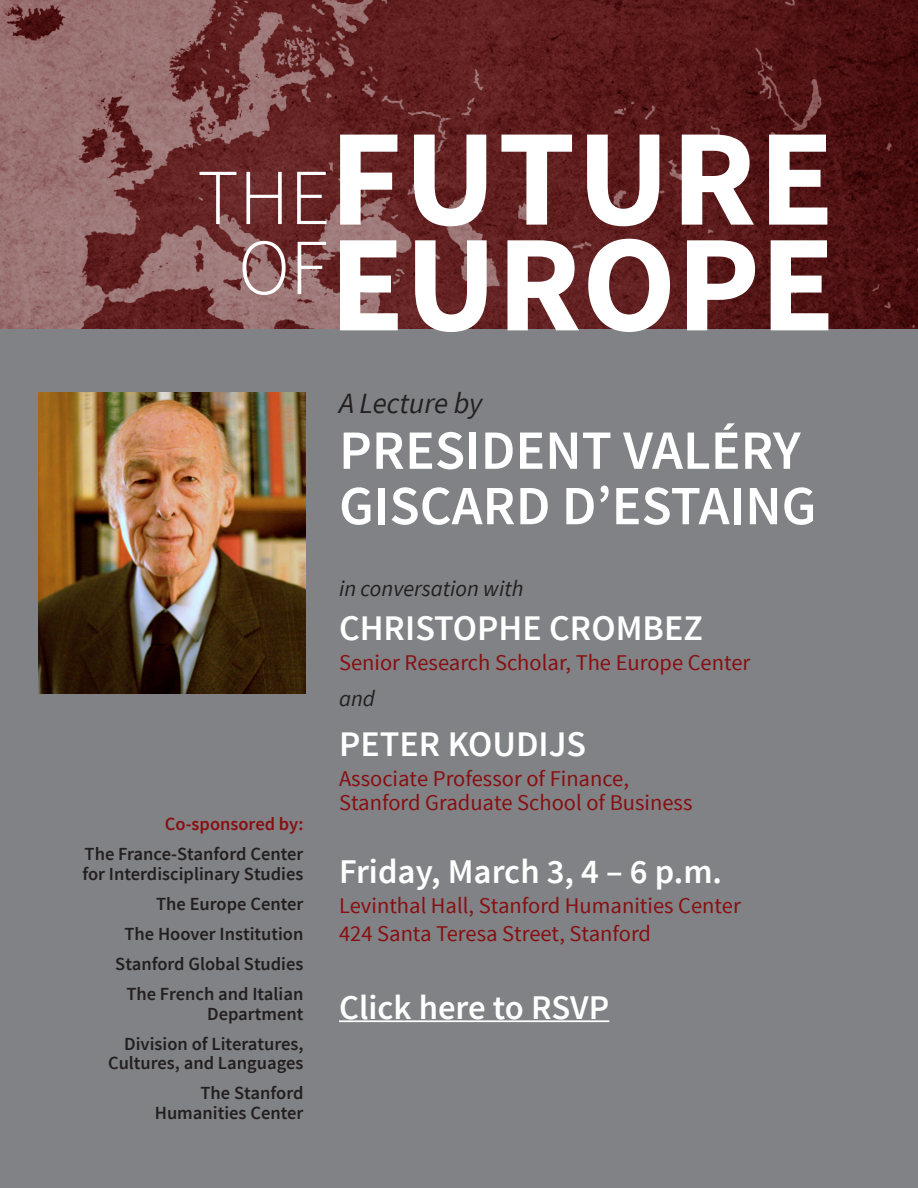
<style>
.page{position:relative;width:918px;height:1188px;background:#fff}
.page>*{position:absolute;margin:0;border:0;box-sizing:border-box;transform-origin:0 0}
.t1{font:700 138px "Source Sans Pro";letter-spacing:.005em;color:#fff}
.t2{font:300 79.35px "Source Sans Pro";color:#fff}
.t3{font:600 55.5px/55.5px "Source Sans Pro";color:#fff}
.t4{font:600 36px "Source Sans Pro";color:#fff}
.t5{font:600 34.65px "Source Sans Pro";color:#fff}
.t6{font:italic 29.4px "Source Sans Pro";letter-spacing:-.01em;color:#231f20}
.t7{font:22.5px/24px "Source Sans Pro";color:#880f12}
.t8{font:italic 22.5px "Source Sans Pro";color:#231f20}
.t9{font:600 18.45px/19.6px "Source Sans Pro";color:#231f20;text-align:right}
.t10{font:600 18.45px "Source Sans Pro";color:#880f12}
</style>
<div class="page">
<div style="left:0;top:243px;width:918px;height:945px;background:#808285"></div>
<img style="left:0;top:0;width:918px;height:329px">
<hr style="left:339px;top:1020px;width:270px;height:2px;background:#fff">
<img style="left:38px;top:392px;width:268px;height:301px">
<p class="t2" style="left:197px;top:150px;width:135px">THE</p>
<p class="t2" style="left:238px;top:220px;width:91px">OF</p>
<p class="t1" style="left:329px;top:90px;width:507px">FUTURE</p>
<p class="t1" style="left:329px;top:196px;width:508px">EUROPE</p>
<p class="t10" style="left:165px;top:813px;width:140px">Co-sponsored by:</p>
<p class="t9" style="left:82px;top:845px;width:223px;text-align:left">The France-Stanford Center for Interdisciplinary Studies</p>
<p class="t9" style="left:156px;top:895px;width:149px">The Europe Center</p>
<p class="t9" style="left:124px;top:925px;width:180px">The Hoover Institution</p>
<p class="t9" style="left:115px;top:955px;width:190px">Stanford Global Studies</p>
<p class="t9" style="left:126px;top:985px;width:179px">The French and Italian<br>Department</p>
<p class="t9" style="left:108px;top:1034px;width:197px">Division of Literatures,<br>Cultures, and Languages</p>
<p class="t9" style="left:155px;top:1084px;width:150px">The Stanford<br>Humanities Center</p>
<p class="t6" style="left:339px;top:385px;width:145px">A Lecture by</p>
<p class="t3" style="left:339px;top:424px;width:479px">PRESIDENT VALÉRY<br>GISCARD D’ESTAING</p>
<p class="t8" style="left:339px;top:575px;width:186px">in conversation with</p>
<p class="t4" style="left:339px;top:605px;width:365px">CHRISTOPHE CROMBEZ</p>
<p class="t7" style="left:339px;top:651px;width:413px">Senior Research Scholar, The Europe Center</p>
<p class="t8" style="left:339px;top:684px;width:37px">and</p>
<p class="t4" style="left:339px;top:721px;width:249px">PETER KOUDIJS</p>
<p class="t7" style="left:339px;top:767px;width:355px">Associate Professor of Finance,<br>Stanford Graduate School of Business</p>
<p class="t5" style="left:339px;top:849px;width:385px">Friday, March 3, 4 – 6 p.m.</p>
<p class="t7" style="left:339px;top:892px;width:403px;line-height:27.8px">Levinthal Hall, Stanford Humanities Center<br>424 Santa Teresa Street, Stanford</p>
<p class="t5" style="left:339px;top:985px;width:272px">Click here to RSVP</p>
</div>
